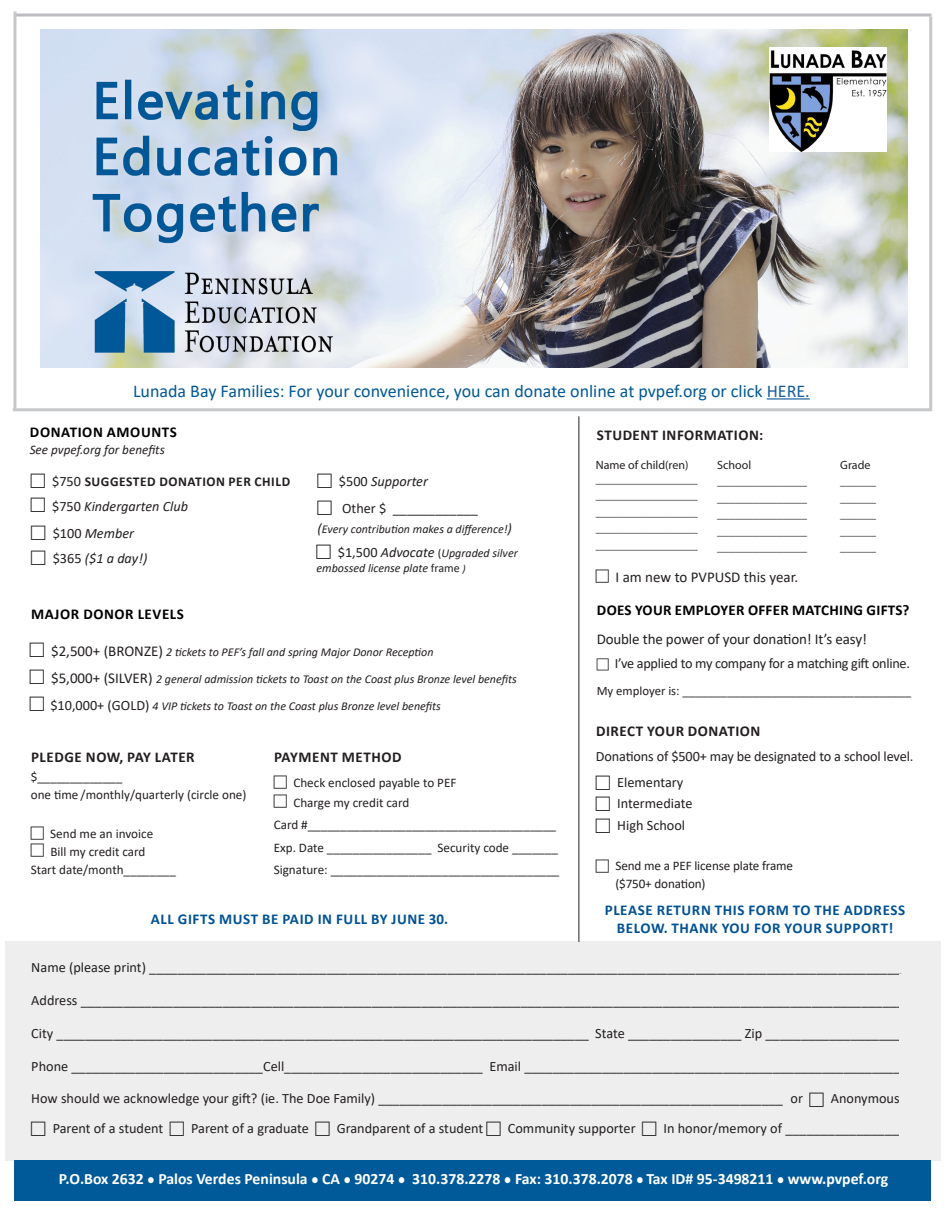
<style>
.page{position:relative;width:945px;height:1215px;background:#fff}
.page>*{position:absolute;margin:0;border:0;box-sizing:border-box;transform-origin:0 0}
.t1{font:18px "Calibri";color:#005997}
.t2{font:700 15.75px "Calibri";color:#fff}
.t3{font:700 15px "Calibri";letter-spacing:.04em;color:#005294}
.t4{font:700 15px "Calibri";letter-spacing:.035em;color:#231f20}
.t5{font:15px "Calibri";letter-spacing:-.01em;color:#231f20}
.t6{font:700 15px "Calibri";letter-spacing:.02em;color:#000}
.t7{font:700 15px "Calibri";letter-spacing:.04em;color:#000}
.t8{font:14.25px "Calibri";color:#231f20}
.t9{font:italic 14.25px/24.8px "Calibri";color:#231f20}
.t10{font:14.25px "Calibri";letter-spacing:-.02em;color:#231f20}
.t11{font:700 13.5px "Calibri";letter-spacing:.04em;color:#231f20}
.t12{font:13.2px/17.7px "Calibri";color:#231f20}
.t13{font:italic 13.2px "Calibri";color:#231f20}
.t14{font:12.75px "Calibri";color:#231f20}
.t15{font:italic 12px "Calibri";color:#231f20}
.t16{font:12px "Myriad Pro";color:#231f20}
.s1{color:#175d9e}
.s2{font-weight:400;font-size:14.25px}
.s3{font-style:normal}
.s4{font-size:14.25px}
.s5{font-style:normal;font-size:14.25px}
.s6{font-size:10.5px}
.s7{font-style:normal;font-size:15px}
</style>
<div class="page">
<div style="left:5px;top:941px;width:935px;height:219px;background:#eeeeef"></div>
<div style="left:14px;top:1160px;width:917px;height:41px;background:#005a99"></div>
<hr style="left:579px;top:416px;width:1px;height:526px;background:#231f20">
<hr style="left:14px;top:14px;width:918px;height:2px;background:#bcbdc0">
<hr style="left:13px;top:408px;width:917px;height:3px;background:#c7c8ca">
<hr style="left:929px;top:17px;width:3px;height:394px;background:#c7c8ca">
<hr style="left:14px;top:11px;width:2px;height:400px;background:#c7c8ca">
<hr style="left:767px;top:398px;width:43px;height:2px;background:#175d9e">
<img style="left:40px;top:29px;width:867px;height:339px">
<img style="left:769px;top:48px;width:118px;height:104px">
<p class="t1" style="left:133px;top:378px;width:678px">Lunada Bay Families: For your convenience, you can donate online at pvpef.org or click <span class="s1">HERE.</span></p>
<p class="t7" style="left:30px;top:422px;width:148px">DONATION AMOUNTS</p>
<p class="t13" style="left:30px;top:440px;width:137px">See pvpef.org for benefits</p>
<p class="t11" style="left:52px;top:472px;width:240px"><span class="s2">$750</span> SUGGESTED DONATION PER CHILD</p>
<p class="t9" style="left:52px;top:493px;width:137px"><span class="s3">$750</span> Kindergarten Club</p>
<p class="t9" style="left:53px;top:521px;width:96px"><span class="s3">$100</span> Member <span class="s3">$365</span> ($1 a day!)</p>
<p class="t7" style="left:31px;top:603px;width:154px">MAJOR DONOR LEVELS</p>
<p class="t9" style="left:339px;top:468px;width:91px"><span class="s3">$500</span> Supporter</p>
<p class="t8" style="left:342px;top:499px;width:137px">Other $ ____________</p>
<p class="t15" style="left:318px;top:521px;width:196px"><span class="s4">(</span>Every contribution makes a difference!<span class="s4">)</span></p>
<p class="t15" style="left:338px;top:545px;width:181px"><span class="s5">$1,500</span> <span class="s4">Advocate</span> <span class="s3">(</span>Upgraded silver</p>
<p class="t15" style="left:316px;top:560px;width:151px">embossed license plate <span class="s3">frame</span> <span class="s6">)</span></p>
<p class="t15" style="left:51px;top:643px;width:384px"><span class="s7">$2,500+ (BRONZE)</span> 2 tickets to PEF’s fall and spring Major Donor Reception</p>
<p class="t15" style="left:51px;top:670px;width:467px"><span class="s7">$5,000+ (SILVER)</span> 2 general admission tickets to Toast on the Coast plus Bronze level benefits</p>
<p class="t15" style="left:50px;top:697px;width:392px"><span class="s5">$10,000+ (GOLD)</span> 4 VIP tickets to Toast on the Coast plus Bronze level benefits</p>
<p class="t4" style="left:31px;top:747px;width:165px">PLEDGE NOW, PAY LATER</p>
<p class="t12" style="left:31px;top:768px;width:217px">$_____________<br>one time /monthly/quarterly (circle one)</p>
<p class="t12" style="left:50px;top:825px;width:104px">Send me an invoice</p>
<p class="t12" style="left:50px;top:842px;width:97px">Bill my credit card</p>
<p class="t12" style="left:31px;top:860px;width:147px">Start date/month________</p>
<p class="t4" style="left:274px;top:747px;width:129px">PAYMENT METHOD</p>
<p class="t12" style="left:293px;top:774px;width:165px">Check enclosed payable to PEF</p>
<p class="t12" style="left:274px;top:791px;width:284px;line-height:22.5px;text-indent:20px">Charge my credit card<br>Card #______________________________________</p>
<p class="t12" style="left:274px;top:836px;width:287px;line-height:22.5px">Exp. Date ________________ Security code _______<br>Signature: ___________________________________</p>
<p class="t3" style="left:151px;top:909px;width:299px">ALL GIFTS MUST BE PAID IN FULL BY JUNE 30.</p>
<p class="t4" style="left:597px;top:425px;width:168px">STUDENT INFORMATION:</p>
<p class="t16" style="left:596px;top:457px;width:94px">Name of child(ren)</p>
<p class="t16" style="left:596px;top:472px;width:103px">_________________</p>
<p class="t16" style="left:596px;top:488px;width:103px">_________________</p>
<p class="t16" style="left:596px;top:505px;width:103px">_________________</p>
<p class="t16" style="left:596px;top:521px;width:103px">_________________</p>
<p class="t16" style="left:596px;top:538px;width:103px">_________________</p>
<p class="t16" style="left:717px;top:457px;width:36px">School</p>
<p class="t16" style="left:717px;top:474px;width:91px">_______________</p>
<p class="t16" style="left:717px;top:490px;width:91px">_______________</p>
<p class="t16" style="left:717px;top:507px;width:91px">_______________</p>
<p class="t16" style="left:717px;top:523px;width:91px">_______________</p>
<p class="t16" style="left:717px;top:540px;width:91px">_______________</p>
<p class="t5" style="left:616px;top:566px;width:184px">I am new to PVPUSD this year.</p>
<p class="t16" style="left:840px;top:457px;width:32px">Grade</p>
<p class="t16" style="left:840px;top:474px;width:37px">______</p>
<p class="t16" style="left:840px;top:490px;width:37px">______</p>
<p class="t16" style="left:840px;top:507px;width:37px">______</p>
<p class="t16" style="left:840px;top:523px;width:37px">______</p>
<p class="t16" style="left:840px;top:540px;width:37px">______</p>
<p class="t6" style="left:597px;top:600px;width:314px">DOES YOUR EMPLOYER OFFER MATCHING GIFTS?</p>
<p class="t5" style="left:597px;top:628px;width:272px">Double the power of your donation! It’s easy!</p>
<p class="t10" style="left:615px;top:653px;width:297px">I’ve applied to my company for a matching gift online.</p>
<p class="t14" style="left:597px;top:682px;width:316px">My employer is: ____________________________________</p>
<p class="t4" style="left:596px;top:720px;width:166px">DIRECT YOUR DONATION</p>
<p class="t8" style="left:596px;top:747px;width:319px">Donations of $500+ may be designated to a school level.</p>
<p class="t8" style="left:617px;top:772px;width:68px">Elementary</p>
<p class="t8" style="left:617px;top:793px;width:77px">Intermediate</p>
<p class="t8" style="left:617px;top:816px;width:69px">High School</p>
<p class="t12" style="left:615px;top:857px;width:179px">Send me a PEF license plate frame ($750+ donation)</p>
<p class="t3" style="left:605px;top:899px;width:302px">PLEASE RETURN THIS FORM TO THE ADDRESS</p>
<p class="t3" style="left:617px;top:917px;width:278px">BELOW. THANK YOU FOR YOUR SUPPORT!</p>
<p class="t8" style="left:31px;top:958px;width:872px">Name (please print) __________________________________________________________________________________________________________</p>
<p class="t8" style="left:31px;top:991px;width:874px">Address ____________________________________________________________________________________________________________________</p>
<p class="t8" style="left:31px;top:1024px;width:871px">City ___________________________________________________________________________ State ________________ Zip ___________________</p>
<p class="t8" style="left:31px;top:1057px;width:885px">Phone ___________________________Cell____________________________ Email _______________________________________________________</p>
<p class="t8" style="left:31px;top:1088px;width:773px">How should we acknowledge your gift? (ie. The Doe Family) _________________________________________________________ or</p>
<p class="t8" style="left:831px;top:1088px;width:70px">Anonymous</p>
<p class="t8" style="left:53px;top:1118px;width:112px">Parent of a student</p>
<p class="t8" style="left:191px;top:1118px;width:119px">Parent of a graduate</p>
<p class="t8" style="left:337px;top:1118px;width:148px">Grandparent of a student</p>
<p class="t8" style="left:508px;top:1118px;width:129px">Community supporter</p>
<p class="t8" style="left:663px;top:1118px;width:251px">In honor/memory of __________________</p>
<p class="t2" style="left:59px;top:1168px;width:831px">P.O.Box 2632 ● Palos Verdes Peninsula ● CA ● 90274 ● 310.378.2278 ● Fax: 310.378.2078 ● Tax ID# 95-3498211 ● www.pvpef.org</p>
</div>
